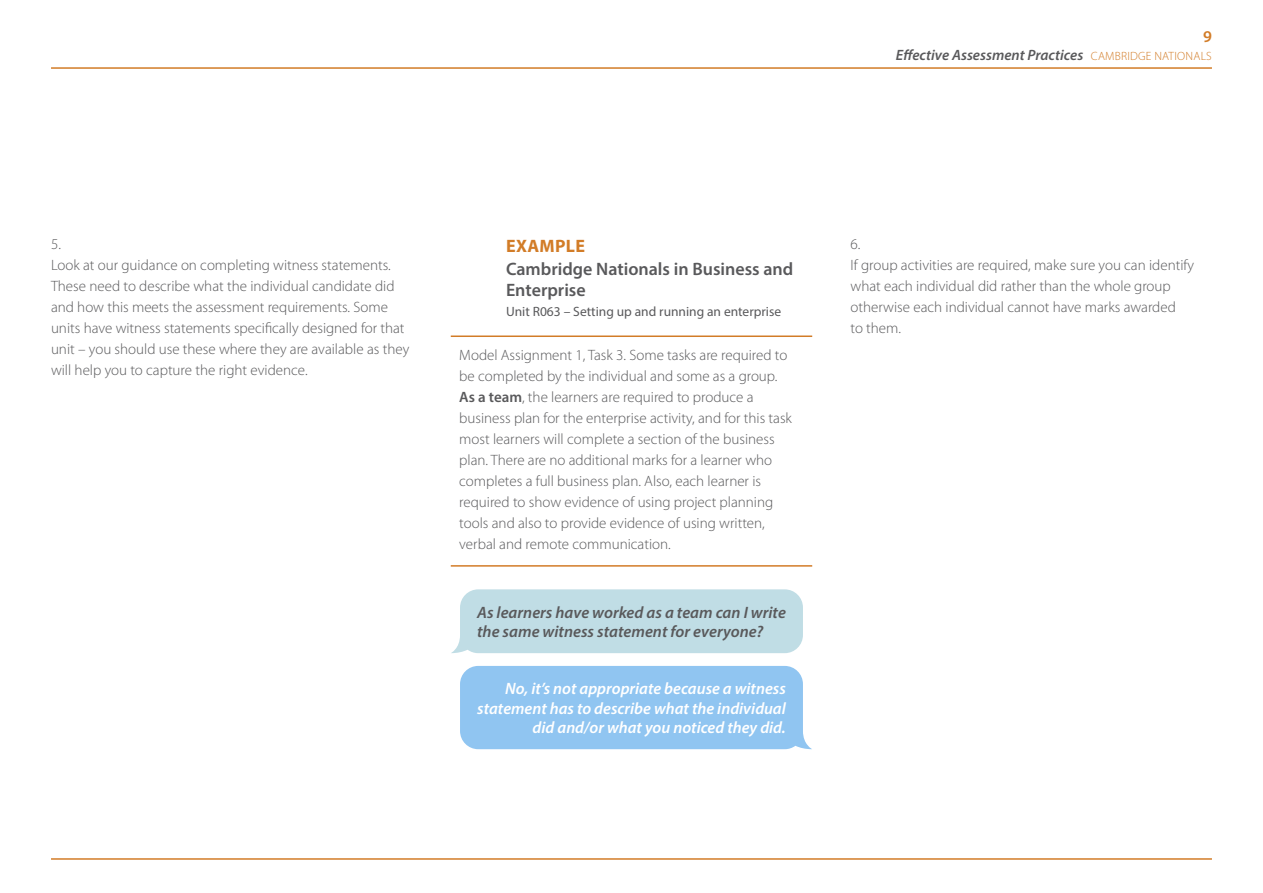
<style>
.page{position:relative;width:1263px;height:893px;background:#fff}
.page>*{position:absolute;margin:0;border:0;box-sizing:border-box;transform-origin:0 0}
.t1{font:600 18px/21px "Myriad Pro";color:#59595b}
.t2{font:700 18px "Myriad Pro";letter-spacing:.02em;color:#d27c27}
.t3{font:italic 600 16.5px/19.5px "Myriad Pro";color:#fff;text-align:right}
.t4{font:italic 600 16.5px/19.5px "Myriad Pro";color:#59595b}
.t5{font:600 16.5px "Myriad Pro";color:#d27c27}
.t6{font:300 15px/21px "Myriad Pro";color:#59595b}
.t7{font:italic 600 15px "Myriad Pro";color:#59595b}
.t8{font:13.5px "Myriad Pro";color:#59595b}
.s1{font-weight:300;font-style:normal;font-size:12px;color:#d27c27}
.s2{font-weight:600}
</style>
<div class="page">
<hr style="left:51px;top:67px;width:1161px;height:2px;background:#d27c27">
<hr style="left:51px;top:858px;width:1161px;height:2px;background:#d27c27">
<hr style="left:451px;top:335px;width:361px;height:2px;background:#d27c27">
<hr style="left:451px;top:565px;width:361px;height:2px;background:#d27c27">
<div style="left:451px;top:589px;width:352px;height:64px;background:#c0dde5"></div>
<div style="left:460px;top:666px;width:352px;height:83px;background:#90c5f1"></div>
<p class="t5" style="left:1203px;top:26px;width:10px">9</p>
<p class="t7" style="left:896px;top:45px;width:317px">Effective Assessment Practices <span class="s1">CAMBRIDGE NATIONALS</span></p>
<p class="t6" style="left:51px;top:234px;width:360px">5.<br>Look at our guidance on completing witness statements.<br>These need to describe what the individual candidate did and how this meets the assessment requirements. Some units have witness statements specifically designed for that unit – you should use these where they are available as they will help you to capture the right evidence.</p>
<p class="t2" style="left:506px;top:234px;width:80px">EXAMPLE</p>
<p class="t1" style="left:506px;top:258px;width:289px">Cambridge Nationals in Business and<br>Enterprise</p>
<p class="t8" style="left:506px;top:303px;width:277px">Unit R063 – Setting up and running an enterprise</p>
<p class="t6" style="left:459px;top:345px;width:334px">Model Assignment 1, Task 3. Some tasks are required to be completed by the individual and some as a group.<br><span class="s2">As a team</span>, the learners are required to produce a business plan for the enterprise activity, and for this task most learners will complete a section of the business plan. There are no additional marks for a learner who completes a full business plan. Also, each learner is required to show evidence of using project planning tools and also to provide evidence of using written, verbal and remote communication.</p>
<p class="t4" style="left:477px;top:602px;width:310px">As learners have worked as a team can I write the same witness statement for everyone?</p>
<p class="t3" style="left:477px;top:678px;width:310px">No, it’s not appropriate because a witness statement has to describe what the individual did and/or what you noticed they did.</p>
<p class="t6" style="left:850px;top:234px;width:345px">6.<br>If group activities are required, make sure you can identify what each individual did rather than the whole group otherwise each individual cannot have marks awarded<br>to them.</p>
</div>
